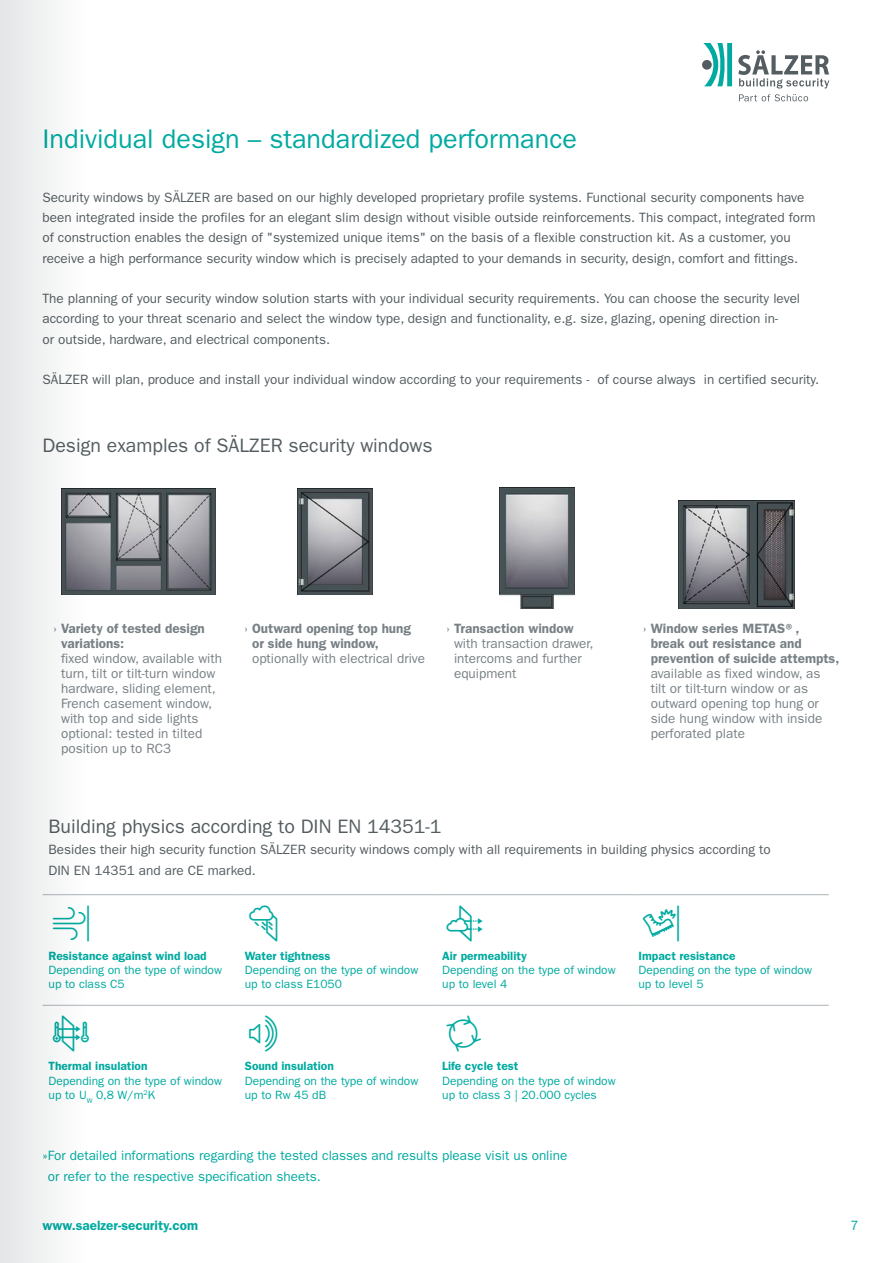
<style>
.page{position:relative;width:893px;height:1263px;background:#fff}
.page>*{position:absolute;margin:0;border:0;box-sizing:border-box;transform-origin:0 0}
.t1{font:45px "saelzer iconfont";color:#00aaa0}
.t2{font:27px "ITC Franklin Gothic Std";color:#00aaa0}
.t3{font:19.5px "ITC Franklin Gothic Std";color:#545d61}
.t4{font:13.5px/20.2px "ITC Franklin Gothic Std";color:#545d61}
.t5{font:13.5px/15px "ITC Franklin Gothic Std";color:#788186}
.t6{font:600 13.5px/15px "ITC Franklin Gothic Std";color:#788186}
.t7{font:13.5px/20.2px "ITC Franklin Gothic Std";color:#00aaa0}
.t8{font:600 13.5px "ITC Franklin Gothic Std";color:#00aaa0}
.t9{font:12px/14.4px "ITC Franklin Gothic Std";color:#00aaa0}
.t10{font:600 12px "ITC Franklin Gothic Std";color:#00aaa0}
.s1{font-weight:400}
.s2{font-weight:600}
</style>
<div class="page">
<svg style="left:703px;top:43px;width:29px;height:43px"></svg>
<div style="left:702px;top:60px;width:10px;height:10px;background:#545d61;border-radius:50%"></div>
<svg style="left:738px;top:50px;width:91px;height:51px"></svg>
<img style="left:85px;top:488px;width:130px;height:107px">
<img style="left:297px;top:488px;width:75px;height:107px">
<img style="left:499px;top:487px;width:75px;height:121px">
<hr style="left:43px;top:894px;width:196px;height:1px;background:#acb3b8">
<hr style="left:239px;top:894px;width:197px;height:1px;background:#acb3b8">
<hr style="left:436px;top:894px;width:196px;height:1px;background:#acb3b8">
<hr style="left:632px;top:894px;width:197px;height:1px;background:#acb3b8">
<hr style="left:43px;top:1005px;width:196px;height:1px;background:#acb3b8">
<hr style="left:239px;top:1005px;width:197px;height:1px;background:#acb3b8">
<hr style="left:436px;top:1005px;width:196px;height:1px;background:#acb3b8">
<hr style="left:632px;top:1005px;width:197px;height:1px;background:#acb3b8">
<img style="left:679px;top:500px;width:115px;height:108px">
<div style="left:0;top:0;width:85px;height:1263px;background:linear-gradient(to right,#e8e9e9,#f4f4f5)"></div>
<h2 class="t2" style="left:43px;top:123px;width:536px">Individual design – standardized performance</h2>
<p class="t4" style="left:43px;top:187px;width:775px">Security windows by SÄLZER are based on our highly developed proprietary profile systems. Functional security components have been integrated inside the profiles for an elegant slim design without visible outside reinforcements. This compact, integrated form of construction enables the design of "systemized unique items" on the basis of a flexible construction kit. As a customer, you receive a high performance security window which is precisely adapted to your demands in security, design, comfort and fittings.</p>
<p class="t4" style="left:43px;top:288px;width:759px">The planning of your security window solution starts with your individual security requirements. You can choose the security level according to your threat scenario and select the window type, design and functionality, e.g. size, glazing, opening direction in-<br>or outside, hardware, and electrical components.</p>
<p class="t4" style="left:43px;top:369px;width:778px">SÄLZER will plan, produce and install your individual window according to your requirements - of course always in certified security.</p>
<h3 class="t3" style="left:43px;top:434px;width:392px">Design examples of SÄLZER security windows</h3>
<p class="t6" style="left:61px;top:620px;width:145px;text-indent:-8px"><span class="s1">›</span> Variety of tested design variations:</p>
<p class="t5" style="left:61px;top:651px;width:162px">fixed window, available with turn, tilt or tilt-turn window hardware, sliding element,<br>French casement window, with top and side lights optional: tested in tilted position up to RC3</p>
<p class="t6" style="left:252px;top:620px;width:161px;text-indent:-8px"><span class="s1">›</span> Outward opening top hung or side hung window,</p>
<p class="t5" style="left:252px;top:651px;width:175px">optionally with electrical drive</p>
<p class="t5" style="left:454px;top:621px;width:141px;text-indent:-8px">› <span class="s2">Transaction window </span>with transaction drawer, intercoms and further equipment</p>
<p class="t6" style="left:651px;top:620px;width:190px;text-indent:-8px"><span class="s1">›</span> Window series METAS®,<br>break out resistance and prevention of suicide attempts,</p>
<p class="t5" style="left:651px;top:666px;width:173px">available as fixed window, as tilt or tilt-turn window or as outward opening top hung or side hung window with inside perforated plate</p>
<h3 class="t3" style="left:49px;top:815px;width:395px">Building physics according to DIN EN 14351-1</h3>
<p class="t4" style="left:49px;top:839px;width:724px;line-height:21px">Besides their high security function SÄLZER security windows comply with all requirements in building physics according to<br>DIN EN 14351 and are CE marked.</p>
<h1 class="t1" style="left:49px;top:900px;width:46px">O</h1>
<p class="t10" style="left:49px;top:948px;width:160px">Resistance against wind load</p>
<p class="t9" style="left:49px;top:963px;width:175px">Depending on the type of window up to class C5</p>
<h1 class="t1" style="left:245px;top:900px;width:39px">M</h1>
<p class="t10" style="left:245px;top:948px;width:87px">Water tightness</p>
<p class="t9" style="left:245px;top:963px;width:175px">Depending on the type of window up to class E1050</p>
<h1 class="t1" style="left:442px;top:900px;width:46px">J</h1>
<p class="t10" style="left:442px;top:948px;width:86px">Air permeability</p>
<p class="t9" style="left:442px;top:963px;width:175px">Depending on the type of window up to level 4</p>
<h1 class="t1" style="left:638px;top:900px;width:46px">C</h1>
<p class="t10" style="left:638px;top:948px;width:99px">Impact resistance</p>
<p class="t9" style="left:638px;top:963px;width:175px">Depending on the type of window up to level 5</p>
<h1 class="t1" style="left:49px;top:1011px;width:46px">N</h1>
<p class="t10" style="left:49px;top:1059px;width:101px">Thermal insulation</p>
<p class="t9" style="left:49px;top:1073px;width:175px">Depending on the type of window up to U<sub>W</sub> 0,8 W/m<sup>2</sup>K</p>
<h1 class="t1" style="left:245px;top:1011px;width:39px">L</h1>
<p class="t10" style="left:245px;top:1059px;width:91px">Sound insulation</p>
<p class="t9" style="left:245px;top:1073px;width:175px">Depending on the type of window up to Rw 45 dB</p>
<h1 class="t1" style="left:442px;top:1011px;width:45px">F</h1>
<p class="t10" style="left:442px;top:1059px;width:78px">Life cycle test</p>
<p class="t9" style="left:442px;top:1073px;width:175px">Depending on the type of window up to class 3 | 20.000 cycles</p>
<p class="t7" style="left:48px;top:1146px;width:521px;text-indent:-5px">»For detailed informations regarding the tested classes and results please visit us online or refer to the respective specification sheets.</p>
<p class="t8" style="left:43px;top:1217px;width:157px">www.saelzer-security.com</p>
<p class="t7" style="left:850px;top:1215px;width:10px">7</p>
</div>
